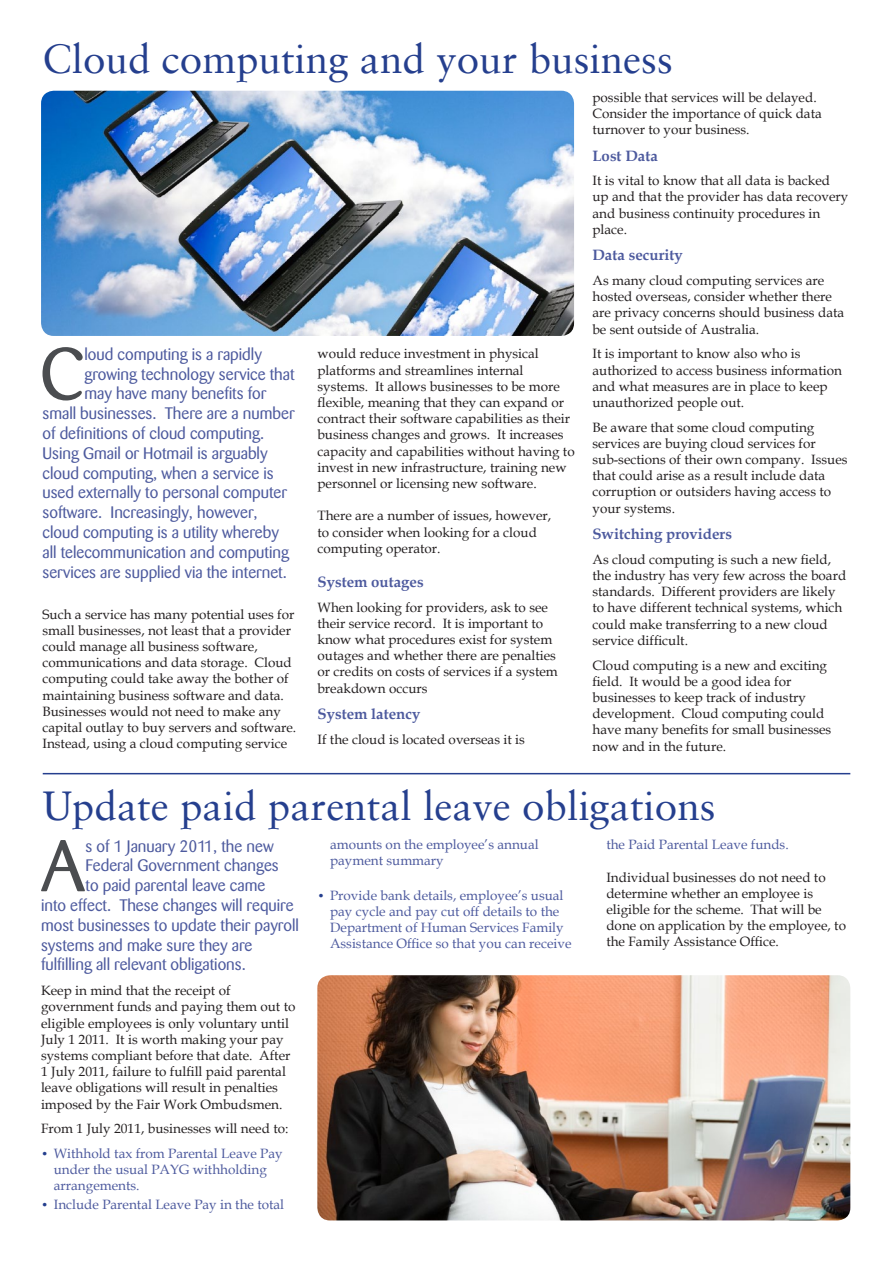
<style>
.page{position:relative;width:893px;height:1263px;background:#fff}
.page>*{position:absolute;margin:0;border:0;box-sizing:border-box;transform-origin:0 0}
.Body_Text_-_1st_Para{font:72.6px "Barmeno";color:#4b4d50}
.Title_-_Article{font:40.5px "Sabon LT";color:#253f8e}
.Body_Text_-_1st_Para-2{font:16.5px "Barmeno";color:#4d5a9e}
.Body_Text{font:700 15px "Book Antiqua";color:#4d5a9e}
.Body_Text_-_Sub_Head{font:700 15px "Book Antiqua";color:#4d5a9e}
.Body_Text-2{font:13.5px/16.2px "Book Antiqua";color:#231f20}
.Body_Text_-_Bullets{font:13.5px/16.2px "Book Antiqua";color:#4d5a9e}
.Body_Text_-_Bullets-2{font:13.5px/16.2px "Book Antiqua";color:#231f20}
.s1{font-size:12px;color:#253f8e}
</style>
<div class="page">
<hr style="left:43px;top:773px;width:807px;height:1px;background:#253f8e">
<img style="left:41px;top:91px;width:533px;height:245px">
<img style="left:317px;top:975px;width:533px;height:245px">
<p class="Title_-_Article" style="left:43px;top:35px;width:632px">Cloud computing and your business</p>
<p class="Body_Text_-_1st_Para" style="left:40px;top:332px;width:45px">C</p>
<p class="Body_Text_-_1st_Para-2" style="left:85px;top:345px;width:179px">loud computing is a rapidly</p>
<p class="Body_Text_-_1st_Para-2" style="left:85px;top:364px;width:211px">growing technology service that</p>
<p class="Body_Text_-_1st_Para-2" style="left:85px;top:384px;width:183px">may have many benefits for</p>
<p class="Body_Text_-_1st_Para-2" style="left:43px;top:404px;width:253px">small businesses. There are a number</p>
<p class="Body_Text_-_1st_Para-2" style="left:43px;top:424px;width:223px">of definitions of cloud computing.</p>
<p class="Body_Text_-_1st_Para-2" style="left:43px;top:444px;width:227px">Using Gmail or Hotmail is arguably</p>
<p class="Body_Text_-_1st_Para-2" style="left:43px;top:463px;width:233px">cloud computing, when a service is</p>
<p class="Body_Text_-_1st_Para-2" style="left:43px;top:483px;width:246px">used externally to personal computer</p>
<p class="Body_Text_-_1st_Para-2" style="left:43px;top:503px;width:217px">software. Increasingly, however,</p>
<p class="Body_Text_-_1st_Para-2" style="left:43px;top:523px;width:238px">cloud computing is a utility whereby</p>
<p class="Body_Text_-_1st_Para-2" style="left:43px;top:543px;width:248px">all telecommunication and computing</p>
<p class="Body_Text_-_1st_Para-2" style="left:43px;top:562px;width:246px">services are supplied via the internet.</p>
<p class="Body_Text-2" style="left:43px;top:605px;width:255px">Such a service has many potential uses for small businesses, not least that a provider could manage all business software, communications and data storage. Cloud computing could take away the bother of maintaining business software and data.<br>Businesses would not need to make any capital outlay to buy servers and software.<br>Instead, using a cloud computing service</p>
<p class="Body_Text-2" style="left:317px;top:345px;width:259px">would reduce investment in physical platforms and streamlines internal systems. It allows businesses to be more flexible, meaning that they can expand or contract their software capabilities as their business changes and grows. It increases capacity and capabilities without having to invest in new infrastructure, training new personnel or licensing new software.</p>
<p class="Body_Text-2" style="left:317px;top:507px;width:235px">There are a number of issues, however, to consider when looking for a cloud computing operator.</p>
<p class="Body_Text" style="left:317px;top:572px;width:108px">System outages</p>
<p class="Body_Text-2" style="left:317px;top:599px;width:242px">When looking for providers, ask to see their service record. It is important to know what procedures exist for system outages and whether there are penalties or credits on costs of services if a system breakdown occurs</p>
<p class="Body_Text" style="left:317px;top:704px;width:104px">System latency</p>
<p class="Body_Text-2" style="left:317px;top:731px;width:209px">If the cloud is located overseas it is</p>
<p class="Body_Text-2" style="left:592px;top:89px;width:231px">possible that services will be delayed.<br>Consider the importance of quick data turnover to your business.</p>
<p class="Body_Text" style="left:592px;top:145px;width:67px">Lost Data</p>
<p class="Body_Text-2" style="left:592px;top:172px;width:257px">It is vital to know that all data is backed up and that the provider has data recovery and business continuity procedures in place.</p>
<p class="Body_Text_-_Sub_Head" style="left:592px;top:245px;width:92px">Data security</p>
<p class="Body_Text-2" style="left:592px;top:272px;width:253px">As many cloud computing services are hosted overseas, consider whether there are privacy concerns should business data be sent outside of Australia.</p>
<p class="Body_Text-2" style="left:592px;top:345px;width:251px">It is important to know also who is authorized to access business information and what measures are in place to keep unauthorized people out.</p>
<p class="Body_Text-2" style="left:592px;top:419px;width:257px">Be aware that some cloud computing services are buying cloud services for sub-sections of their own company. Issues that could arise as a result include data corruption or outsiders having access to your systems.</p>
<p class="Body_Text" style="left:592px;top:524px;width:141px">Switching providers</p>
<p class="Body_Text-2" style="left:592px;top:551px;width:255px">As cloud computing is such a new field, the industry has very few across the board standards. Different providers are likely to have different technical systems, which could make transferring to a new cloud service difficult.</p>
<p class="Body_Text-2" style="left:592px;top:657px;width:240px">Cloud computing is a new and exciting field. It would be a good idea for businesses to keep track of industry development. Cloud computing could have many benefits for small businesses now and in the future.</p>
<p class="Title_-_Article" style="left:43px;top:782px;width:674px">Update paid parental leave obligations</p>
<p class="Body_Text_-_Bullets" style="left:330px;top:836px;width:210px">amounts on the employee’s annual payment summary</p>
<p class="Body_Text_-_Bullets" style="left:330px;top:887px;width:243px;text-indent:-13px"><span class="s1">•</span> Provide bank details, employee’s usual pay cycle and pay cut off details to the Department of Human Services Family Assistance Office so that you can receive</p>
<p class="Body_Text_-_1st_Para" style="left:41px;top:824px;width:45px">A</p>
<p class="Body_Text_-_1st_Para-2" style="left:86px;top:836px;width:190px">s of 1 January 2011, the new</p>
<p class="Body_Text_-_Bullets" style="left:606px;top:836px;width:184px">the Paid Parental Leave funds.</p>
<p class="Body_Text_-_Bullets-2" style="left:606px;top:868px;width:241px">Individual businesses do not need to determine whether an employee is eligible for the scheme. That will be done on application by the employee, to the Family Assistance Office.</p>
<p class="Body_Text_-_1st_Para-2" style="left:86px;top:856px;width:195px">Federal Government changes</p>
<p class="Body_Text_-_1st_Para-2" style="left:86px;top:876px;width:181px">to paid parental leave came</p>
<p class="Body_Text_-_1st_Para-2" style="left:41px;top:896px;width:254px">into effect. These changes will require</p>
<p class="Body_Text_-_1st_Para-2" style="left:41px;top:916px;width:259px">most businesses to update their payroll</p>
<p class="Body_Text_-_1st_Para-2" style="left:41px;top:935px;width:213px">systems and make sure they are</p>
<p class="Body_Text_-_1st_Para-2" style="left:41px;top:955px;width:206px">fulfilling all relevant obligations.</p>
<p class="Body_Text-2" style="left:41px;top:982px;width:256px">Keep in mind that the receipt of government funds and paying them out to eligible employees is only voluntary until July 1 2011. It is worth making your pay systems compliant before that date. After 1 July 2011, failure to fulfill paid parental leave obligations will result in penalties imposed by the Fair Work Ombudsmen.</p>
<p class="Body_Text-2" style="left:41px;top:1120px;width:249px">From 1 July 2011, businesses will need to:</p>
<p class="Body_Text_-_Bullets" style="left:54px;top:1145px;width:230px;text-indent:-13px"><span class="s1">•</span> Withhold tax from Parental Leave Pay under the usual PAYG withholding arrangements.</p>
<p class="Body_Text_-_Bullets" style="left:41px;top:1196px;width:245px"><span class="s1">•</span> Include Parental Leave Pay in the total</p>
</div>
